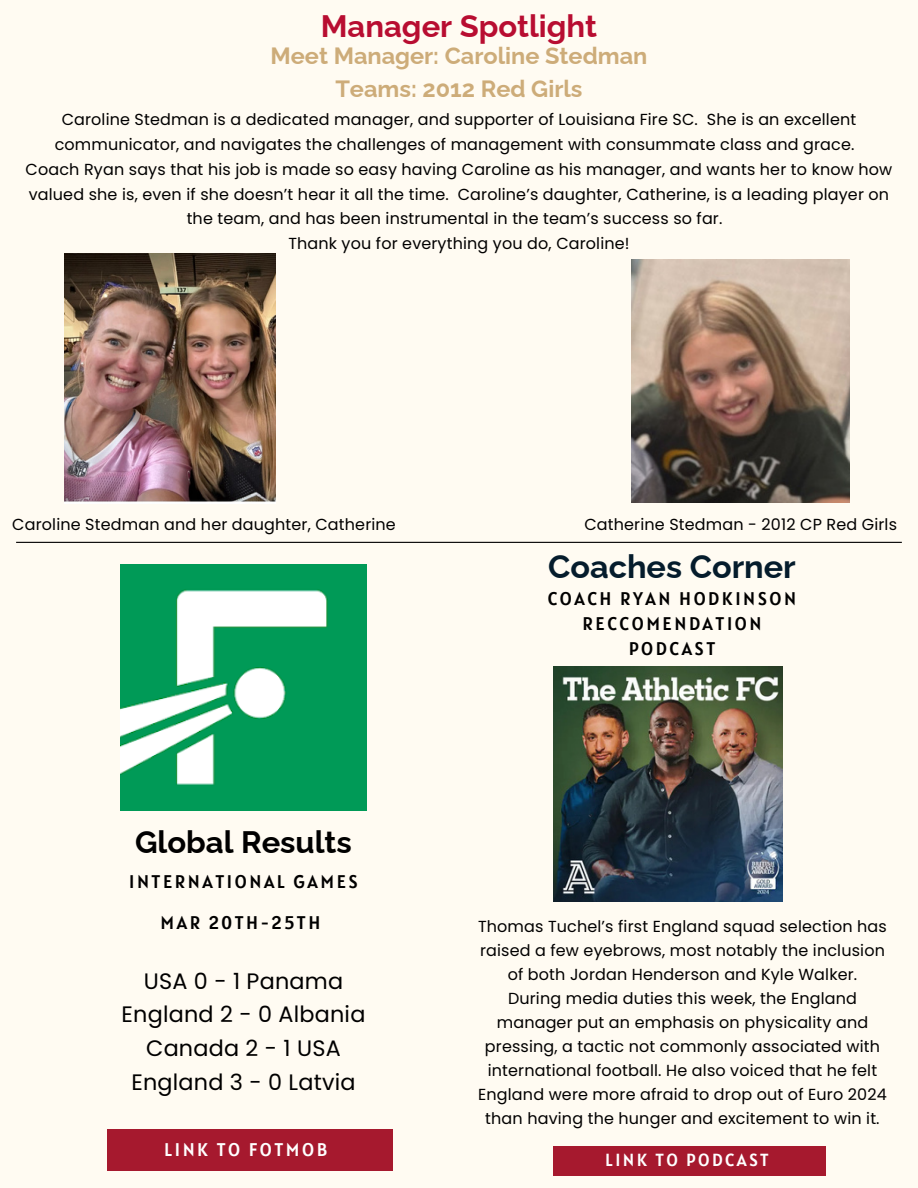
<style>
.page{position:relative;width:918px;height:1188px;background:#fffbf2}
.page>*{position:absolute;margin:0;border:0;box-sizing:border-box;transform-origin:0 0}
.t1{font:700 32.4px "Raleway";color:#051c2c}
.t2{font:700 31.05px "Raleway";color:#b80d31}
.t3{font:700 31.05px "Raleway";color:#000}
.t4{font:700 23.55px/32.7px "Raleway";color:#cdac79;text-align:center}
.t5{font:22.35px/33.8px "Poppins";letter-spacing:.01em;color:#000;text-align:center}
.t6{font:18.3px/25.3px "Alatsi";letter-spacing:.14em;color:#000;text-align:center}
.t7{font:18.3px "Alatsi";letter-spacing:.14em;color:#fff}
.t8{font:17.4px "Alatsi";letter-spacing:.14em;color:#fff}
.t9{font:16.05px/24px "Poppins";letter-spacing:.01em;color:#000;text-align:center}
.t10{font:15.9px/24.8px "Poppins";letter-spacing:.01em;color:#000;text-align:center}
</style>
<div class="page">
<hr style="left:16px;top:542px;width:886px;height:1px;background:#000">
<div style="left:107px;top:1129px;width:286px;height:42px;background:#a6192e"></div>
<img style="left:553px;top:666px;width:230px;height:235px">
<img style="left:120px;top:564px;width:247px;height:247px">
<img style="left:64px;top:254px;width:212px;height:249px">
<img style="left:632px;top:260px;width:218px;height:243px">
<div style="left:553px;top:1146px;width:273px;height:30px;background:#a6192e"></div>
<p class="t2" style="left:321px;top:8px;width:278px">Manager Spotlight</p>
<h1 class="t4" style="left:270px;top:39px;width:379px">Meet Manager: Caroline Stedman<br>Teams: 2012 Red Girls</h1>
<p class="t10" style="left:55px;top:107px;width:803px">Caroline Stedman is a dedicated manager, and supporter of Louisiana Fire SC. She is an excellent communicator, and navigates the challenges of management with consummate class and grace.</p>
<p class="t10" style="left:26px;top:157px;width:868px">Coach Ryan says that his job is made so easy having Caroline as his manager, and wants her to know how valued she is, even if she doesn’t hear it all the time. Caroline’s daughter, Catherine, is a leading player on the team, and has been instrumental in the team’s success so far.</p>
<p class="t10" style="left:288px;top:231px;width:343px">Thank you for everything you do, Caroline!</p>
<h4 class="t9" style="left:12px;top:512px;width:385px">Caroline Stedman and her daughter, Catherine</h4>
<p class="t9" style="left:584px;top:512px;width:314px">Catherine Stedman - 2012 CP Red Girls</p>
<p class="t1" style="left:548px;top:548px;width:249px">Coaches Corner</p>
<p class="t3" style="left:135px;top:824px;width:218px">Global Results</p>
<p class="t6" style="left:129px;top:869px;width:230px">INTERNATIONAL GAMES</p>
<h4 class="t6" style="left:161px;top:910px;width:161px">MAR 20TH-25TH</h4>
<h1 class="t5" style="left:122px;top:964px;width:245px">USA 0 - 1 Panama<br>England 2 - 0 Albania<br>Canada 2 - 1 USA<br>England 3 - 0 Latvia</h1>
<p class="t7" style="left:164px;top:1137px;width:164px">LINK TO FOTMOB</p>
<p class="t6" style="left:548px;top:585px;width:250px">COACH RYAN HODKINSON<br>RECCOMENDATION<br>PODCAST</p>
<h1 class="t9" style="left:478px;top:915px;width:410px">Thomas Tuchel’s first England squad selection has raised a few eyebrows, most notably the inclusion of both Jordan Henderson and Kyle Walker.</h1>
<h2 class="t9" style="left:478px;top:986px;width:410px">During media duties this week, the England manager put an emphasis on physicality and pressing, a tactic not commonly associated with international football. He also voiced that he felt England were more afraid to drop out of Euro 2024 than having the hunger and excitement to win it.</h2>
<h4 class="t8" style="left:605px;top:1149px;width:165px">LINK TO PODCAST</h4>
</div>
